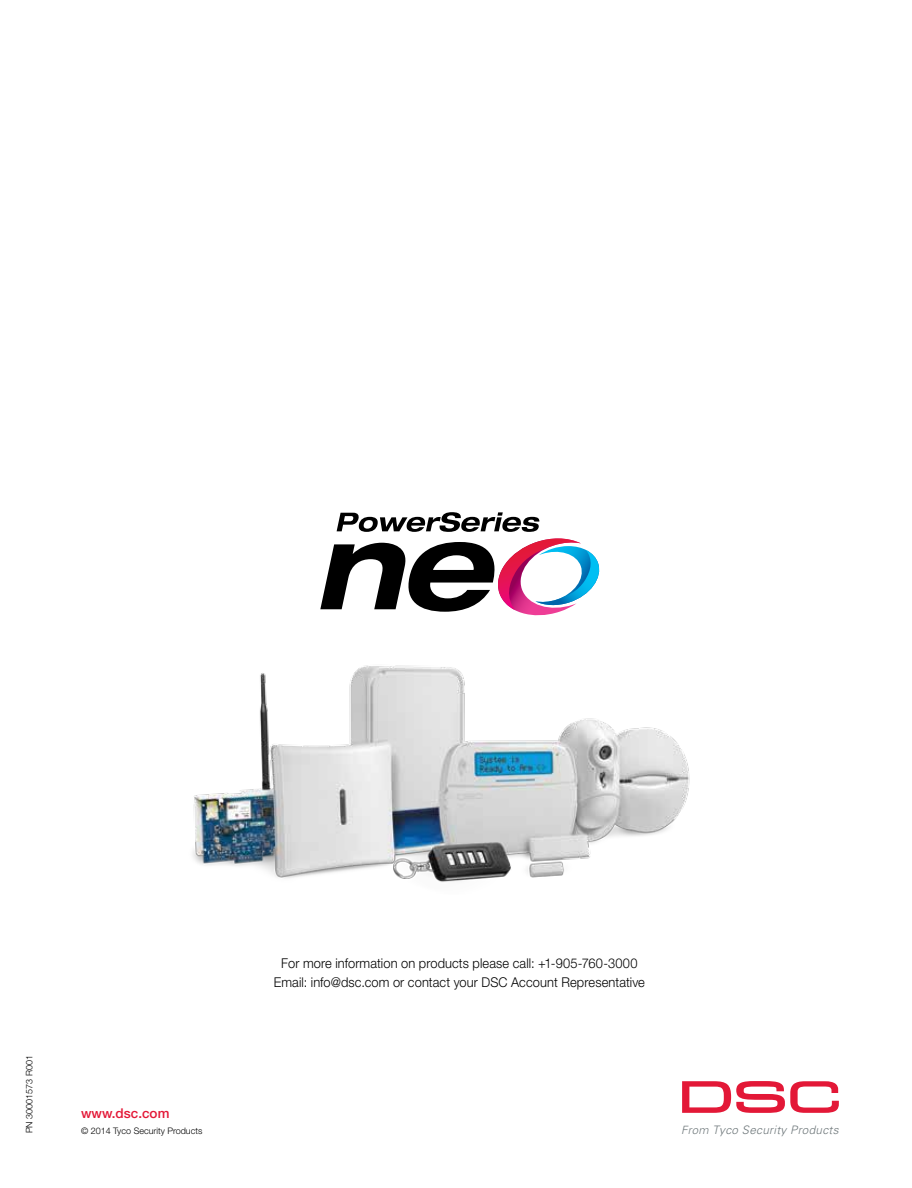
<style>
.page{position:relative;width:912px;height:1188px;background:#fff}
.page>*{position:absolute;margin:0;border:0;box-sizing:border-box;transform-origin:0 0}
.t1{font:300 13.5px/19.5px "Helvetica Neue LT Std";letter-spacing:.01em;color:#000;text-align:center;scale:.95 1}
.t2{font:500 13.5px "Helvetica Neue LT Std";color:#e31837}
.t3{font:italic 300 11.7px "Univers";letter-spacing:.025em;color:#70797c}
.t4{font:300 9px "Helvetica Neue LT Std";color:#000}
.s1{font-size:11.4px}
</style>
<div class="page">
<svg style="left:682px;top:1081px;width:102px;height:32px"></svg>
<svg style="left:790px;top:1081px;width:48px;height:32px"></svg>
<svg style="left:336px;top:512px;width:203px;height:20px"></svg>
<svg style="left:322px;top:538px;width:278px;height:64px"></svg>
<img style="left:193px;top:602px;width:497px;height:280px">
<p class="t4" style="left:24px;top:1133px;width:80px;rotate:-90deg">PN 30001573 R001</p>
<p class="t1" style="left:274px;top:953px;width:392px">For more information on products please call: +1-905-760-3000<br>Email: info@dsc.com or contact your DSC Account Representative</p>
<p class="t2" style="left:81px;top:1105px;width:90px">www.dsc.com</p>
<p class="t4" style="left:81px;top:1125px;width:123px">© 2014 Tyco Security Products</p>
<p class="t3" style="left:681px;top:1122px;width:159px"><span class="s1">From</span> Tyco Security Products</p>
</div>
